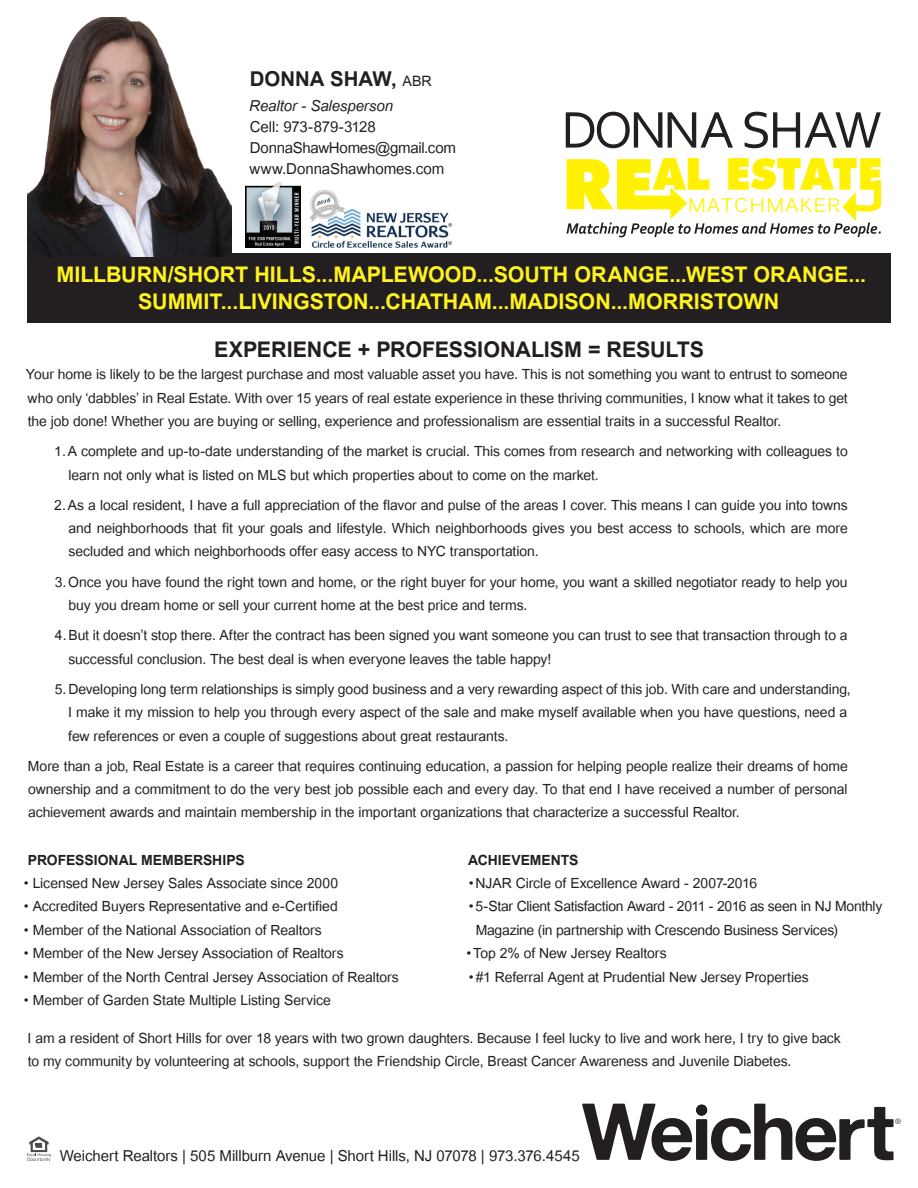
<style>
.page{position:relative;width:918px;height:1188px;background:#fff}
.page>*{position:absolute;margin:0;border:0;box-sizing:border-box;transform-origin:0 0}
.t1{font:42.9px "Modern Blck";color:#fff101}
.t2{font:700 30px/27px "Utsaah";color:#fff221;text-align:center}
.t3{font:700 30px "Utsaah";letter-spacing:-.005em;color:#231f20}
.t4{font:700 28.5px "Utsaah";color:#231f20}
.t5{font:21px/21px "Utsaah";letter-spacing:-.005em;color:#231f20}
.t6{font:italic 21px "Utsaah";letter-spacing:-.005em;color:#231f20}
.t7{font:19.65px "Kalinga";letter-spacing:.055em;color:#fff101}
.t8{font:19.5px/23.4px "Utsaah";letter-spacing:-.005em;color:#231f20}
.t9{font:700 19.5px "Utsaah";color:#231f20}
.t10{font:300 7.35px "Helvetica Neue";color:#231f20}
.s1{font-weight:400;font-size:19.95px}
.s2{font-size:70.65px}
</style>
<div class="page">
<div style="left:27px;top:253px;width:864px;height:69px;background:#231f20"></div>
<img style="left:27px;top:17px;width:205px;height:239px">
<svg style="left:566px;top:112px;width:96px;height:36px"></svg>
<svg style="left:668px;top:112px;width:65px;height:36px"></svg>
<svg style="left:745px;top:112px;width:136px;height:36px"></svg>
<svg style="left:566px;top:180px;width:315px;height:57px"></svg>
<svg style="left:582px;top:1104px;width:312px;height:57px"></svg>
<svg style="left:27px;top:1136px;width:24px;height:25px"></svg>
<img style="left:309px;top:190px;width:144px;height:57px">
<img style="left:246px;top:182px;width:55px;height:65px">
<h3 class="t4" style="left:250px;top:65px;width:31px">Donna</h3>
<h3 class="t4" style="left:330px;top:65px;width:103px">Shaw, <span class="s1">abr</span></h3>
<p class="t6" style="left:249px;top:96px;width:145px">Realtor - Salesperson</p>
<p class="t5" style="left:250px;top:118px;width:208px">Cell: 973-879-3128<br>DonnaShawHomes@gmail.com www.DonnaShawhomes.com</p>
<h1 class="t1" style="left:562px;top:146px;width:322px"><span class="s2">RE</span>AL ESTATE</h1>
<p class="t7" style="left:688px;top:192px;width:154px">MATCHMAKER</p>
<h2 class="t2" style="left:56px;top:263px;width:811px">MILLBURN/SHORT HILLS...MAPLEWOOD...SOUTH ORANGE...WEST ORANGE...<br>SUMMIT...LIVINGSTON...CHATHAM...MADISON...MORRISTOWN</h2>
<h2 class="t3" style="left:214px;top:335px;width:491px">EXPERIENCE + PROFESSIONALISM = RESULTS</h2>
<p class="t8" style="left:26px;top:364px;width:823px;text-align:justify">Your home is likely to be the largest purchase and most valuable asset you have. This is not something you want to entrust to someone who only ‘dabbles’ in Real Estate. With over 15 years of real estate experience in these thriving communities, I know what it takes to get the job done! Whether you are buying or selling, experience and professionalism are essential traits in a successful Realtor.</p>
<p class="t8" style="left:69px;top:441px;width:781px;text-indent:-14px">1.A complete and up-to-date understanding of the market is crucial. This comes from research and networking with colleagues to learn not only what is listed on MLS but which properties about to come on the market.</p>
<p class="t8" style="left:68px;top:495px;width:781px;text-align:justify;text-indent:-14px">2.As a local resident, I have a full appreciation of the flavor and pulse of the areas I cover. This means I can guide you into towns and neighborhoods that fit your goals and lifestyle. Which neighborhoods gives you best access to schools, which are more secluded and which neighborhoods offer easy access to NYC transportation.</p>
<p class="t8" style="left:69px;top:571px;width:781px;text-indent:-14px">3.Once you have found the right town and home, or the right buyer for your home, you want a skilled negotiator ready to help you buy you dream home or sell your current home at the best price and terms.</p>
<p class="t8" style="left:68px;top:625px;width:781px;text-indent:-13px">4.But it doesn’t stop there. After the contract has been signed you want someone you can trust to see that transaction through to a successful conclusion. The best deal is when everyone leaves the table happy!</p>
<p class="t8" style="left:68px;top:679px;width:784px;text-indent:-13px">5.Developing long term relationships is simply good business and a very rewarding aspect of this job. With care and understanding,<br>I make it my mission to help you through every aspect of the sale and make myself available when you have questions, need a few references or even a couple of suggestions about great restaurants.</p>
<p class="t8" style="left:28px;top:756px;width:821px;text-align:justify">More than a job, Real Estate is a career that requires continuing education, a passion for helping people realize their dreams of home ownership and a commitment to do the very best job possible each and every day. To that end I have received a number of personal achievement awards and maintain membership in the important organizations that characterize a successful Realtor.</p>
<p class="t9" style="left:28px;top:850px;width:218px">PROFESSIONAL MEMBERSHIPS</p>
<p class="t8" style="left:24px;top:873px;width:316px">• Licensed New Jersey Sales Associate since 2000</p>
<p class="t8" style="left:24px;top:896px;width:315px">• Accredited Buyers Representative and e-Certified</p>
<p class="t8" style="left:24px;top:920px;width:300px">• Member of the National Association of Realtors</p>
<p class="t8" style="left:24px;top:943px;width:321px">• Member of the New Jersey Association of Realtors</p>
<p class="t8" style="left:24px;top:966px;width:377px">• Member of the North Central Jersey Association of Realtors</p>
<p class="t8" style="left:24px;top:990px;width:309px">• Member of Garden State Multiple Listing Service</p>
<p class="t9" style="left:468px;top:850px;width:112px">ACHIEVEMENTS</p>
<p class="t8" style="left:469px;top:873px;width:290px">•NJAR Circle of Excellence Award - 2007-2016</p>
<p class="t8" style="left:476px;top:896px;width:408px;text-indent:-7px">•5-Star Client Satisfaction Award - 2011 - 2016 as seen in NJ Monthly<br>Magazine (in partnership with Crescendo Business Services)</p>
<p class="t8" style="left:466px;top:943px;width:202px">•Top 2% of New Jersey Realtors</p>
<p class="t8" style="left:469px;top:966px;width:341px">•#1 Referral Agent at Prudential New Jersey Properties</p>
<p class="t8" style="left:28px;top:1027px;width:815px">I am a resident of Short Hills for over 18 years with two grown daughters. Because I feel lucky to live and work here, I try to give back to my community by volunteering at schools, support the Friendship Circle, Breast Cancer Awareness and Juvenile Diabetes.</p>
<p class="t5" style="left:60px;top:1147px;width:522px">Weichert Realtors | 505 Millburn Avenue | Short Hills, NJ 07078 | 973.376.4545</p>
<p class="t10" style="left:895px;top:1116px;width:7px">®</p>
</div>
